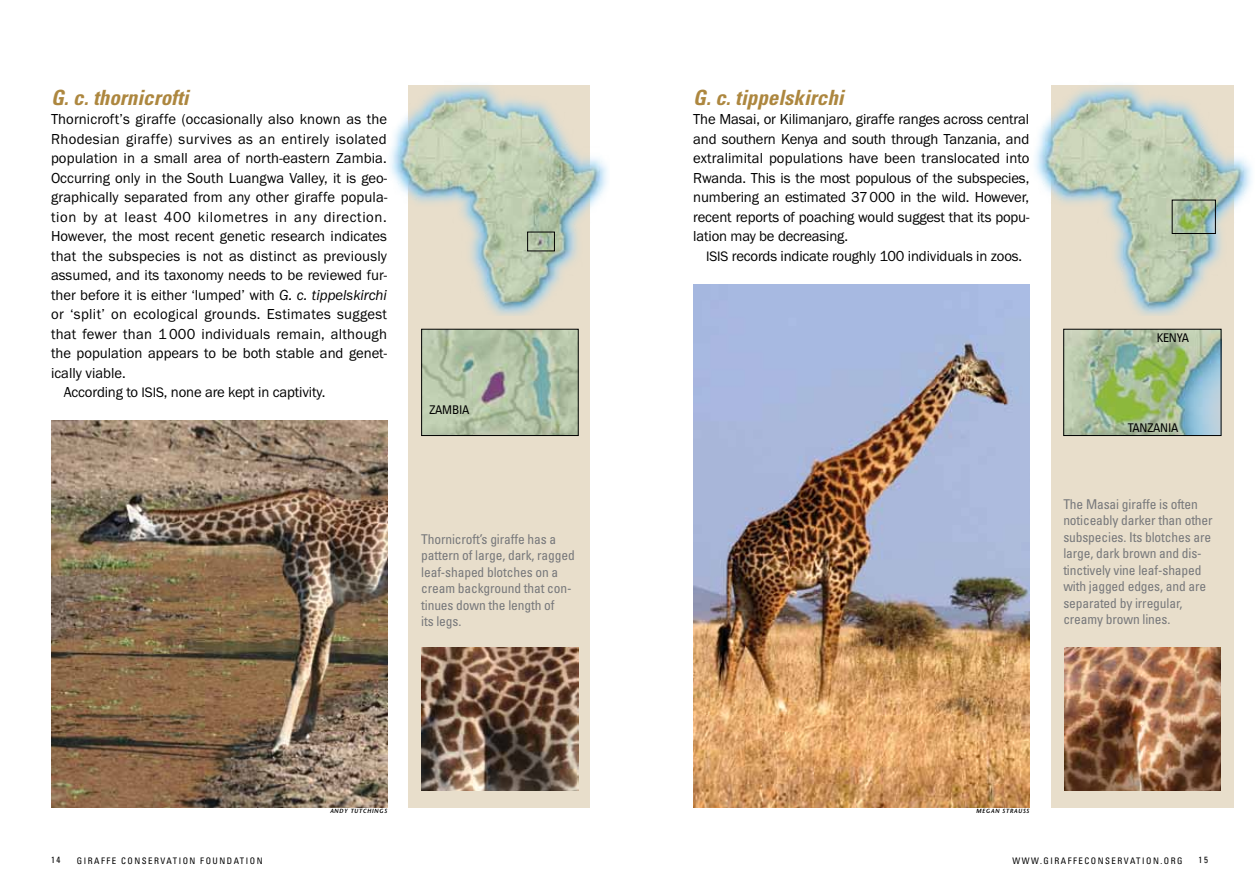
<style>
.page{position:relative;width:1259px;height:893px;background:#fff}
.page>*{position:absolute;margin:0;border:0;box-sizing:border-box;transform-origin:0 0}
.t1{font:italic 700 condensed 21px "Univers";color:#ad873f}
.t2{font:15px/19.5px "Franklin Gothic";letter-spacing:.005em;color:#000;text-align:justify}
.t3{font:15px "Franklin Gothic";letter-spacing:.025em;color:#000}
.t4{font:15px "Franklin Gothic";letter-spacing:.04em;color:#000}
.t5{font:condensed 13.5px/16.5px "Univers";letter-spacing:-.01em;color:#77787b}
.t6{font:condensed 12px "Univers";letter-spacing:-.02em;color:#000}
.t7{font:condensed 9px "Univers";letter-spacing:.17em;color:#000}
.t8{font:italic 600 6px "Stone Sans";letter-spacing:.1em;color:#000}
.s1{font-style:italic}
.s2{font-size:14.25px}
</style>
<div class="page">
<img style="left:51px;top:421px;width:336px;height:387px">
<img style="left:693px;top:285px;width:336px;height:523px">
<div style="left:408px;top:85px;width:182px;height:723px;background:#e8decb"></div>
<div style="left:1050px;top:85px;width:183px;height:723px;background:#e8decb"></div>
<img style="left:390px;top:86px;width:218px;height:230px">
<img style="left:1034px;top:85px;width:218px;height:231px">
<img style="left:421px;top:648px;width:157px;height:143px">
<img style="left:1064px;top:647px;width:156px;height:144px">
<img style="left:423px;top:331px;width:153px;height:103px">
<div style="left:421px;top:329px;width:157px;height:107px;border:1px solid #000"></div>
<img style="left:1065px;top:331px;width:154px;height:103px">
<div style="left:1063px;top:329px;width:158px;height:107px;border:1px solid #000"></div>
<div style="left:527px;top:232px;width:28px;height:19px;border:1px solid #000"></div>
<h1 class="t1" style="left:51px;top:84px;width:139px">G. c. thornicrofti</h1>
<p class="t2" style="left:51px;top:110px;width:338px">Thornicroft’s giraffe (occasionally also known as the</p>
<p class="t3" style="left:51px;top:130px;width:337px">Rhodesian giraffe) survives as an entirely isolated</p>
<p class="t2" style="left:51px;top:149px;width:337px">population in a small area of north-eastern Zambia.</p>
<p class="t2" style="left:51px;top:168px;width:337px">Occurring only in the South Luangwa Valley, it is geo-</p>
<p class="t2" style="left:51px;top:188px;width:338px">graphically separated from any other giraffe popula-</p>
<p class="t4" style="left:51px;top:208px;width:337px">tion by at least 400 kilometres in any direction.</p>
<p class="t2" style="left:51px;top:227px;width:337px">However, the most recent genetic research indicates</p>
<p class="t2" style="left:51px;top:246px;width:337px">that the subspecies is not as distinct as previously</p>
<p class="t2" style="left:51px;top:266px;width:337px">assumed, and its taxonomy needs to be reviewed fur-</p>
<p class="t2" style="left:51px;top:285px;width:337px">ther before it is either ‘lumped’ with <span class="s1">G. c. tippelskirchi</span></p>
<p class="t3" style="left:51px;top:306px;width:337px">or ‘split’ on ecological grounds. Estimates suggest</p>
<p class="t2" style="left:51px;top:324px;width:337px">that fewer than 1 000 individuals remain, although</p>
<p class="t2" style="left:51px;top:344px;width:337px">the population appears to be both stable and genet-</p>
<p class="t2" style="left:51px;top:363px;width:76px">ically viable.</p>
<p class="t2" style="left:64px;top:383px;width:263px">According to <span class="s2">ISIS</span>, none are kept in captivity.</p>
<p class="t6" style="left:429px;top:402px;width:42px">ZAMBIA</p>
<p class="t5" style="left:421px;top:531px;width:155px">Thornicroft’s giraffe has a pattern of large, dark, ragged leaf-shaped blotches on a cream background that con&shy;tinues down the length of<br>its legs.</p>
<h1 class="t1" style="left:693px;top:84px;width:152px">G. c. tippelskirchi</h1>
<p class="t2" style="left:693px;top:110px;width:338px">The Masai, or Kilimanjaro, giraffe ranges across central and southern Kenya and south through Tanzania, and extralimital populations have been translocated into Rwanda. This is the most populous of the subspecies, numbering an estimated 37000 in the wild. However, recent reports of poaching would suggest that its popu&shy;lation may be decreasing.</p>
<p class="t2" style="left:706px;top:246px;width:318px"><span class="s2">ISIS</span> records indicate roughly 100 individuals in zoos.</p>
<p class="t6" style="left:1156px;top:330px;width:34px">KENYA</p>
<p class="t6" style="left:1127px;top:420px;width:52px">TANZANIA</p>
<p class="t5" style="left:1063px;top:495px;width:151px">The Masai giraffe is often noticeably darker than other subspecies. Its blotches are large, dark brown and dis&shy;tinctively vine leaf-shaped with jagged edges, and are separated by irregular, creamy brown lines.</p>
<p class="t8" style="left:330px;top:807px;width:59px">ANDY TUTCHINGS</p>
<p class="t8" style="left:976px;top:807px;width:54px">MEGAN STRAUSS</p>
<p class="t7" style="left:51px;top:854px;width:11px">14</p>
<p class="t7" style="left:77px;top:855px;width:187px">GIRAFFE CONSERVATION FOUNDATION</p>
<p class="t7" style="left:1012px;top:855px;width:171px">WWW.GIRAFFECONSERVATION.ORG</p>
<p class="t7" style="left:1198px;top:854px;width:11px">15</p>
</div>
